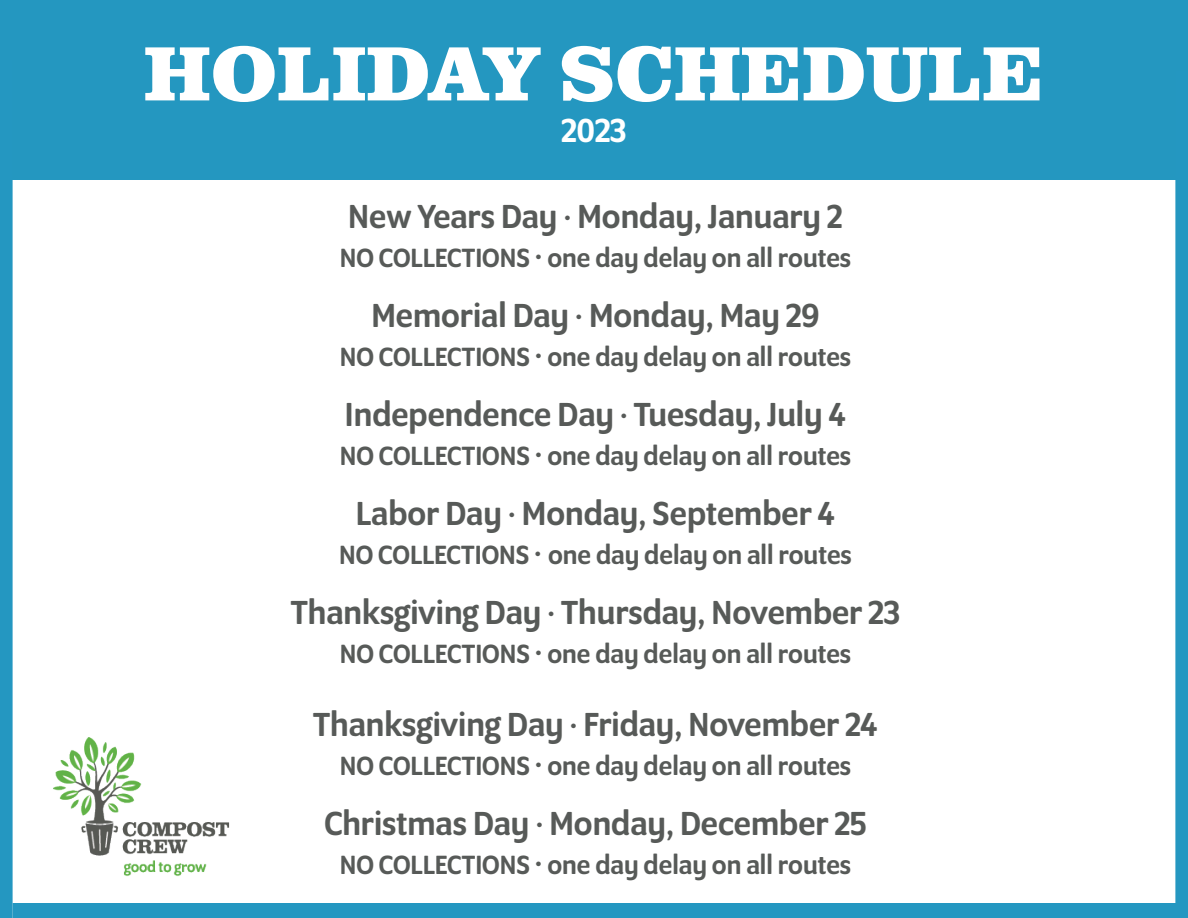
<style>
.page{position:relative;width:1188px;height:918px;background:#fff}
.page>*{position:absolute;margin:0;border:0;box-sizing:border-box;transform-origin:0 0}
.t1{font:700 expanded 79.5px "Clarendon URW";color:#fff}
.t2{font:500 36px "Program OT";color:#575a58}
.t3{font:500 36px "Program OT";color:#fff}
.t4{font:500 28.5px "Program OT";color:#575a58}
.s1{font-size:36px}
</style>
<div class="page">
<div style="left:0;top:0;width:1188px;height:180px;background:#2497c0"></div>
<img style="left:53px;top:737px;width:177px;height:139px">
<div style="left:0;top:59px;width:13px;height:859px;background:#2497c1"></div>
<div style="left:1175px;top:70px;width:13px;height:848px;background:#2497c1"></div>
<div style="left:13px;top:903px;width:1175px;height:15px;background:#2497c1"></div>
<p class="t1" style="left:144px;top:15px;width:902px">HOLIDAY SCHEDULE</p>
<p class="t3" style="left:561px;top:110px;width:67px">2023</p>
<p class="t2" style="left:348px;top:196px;width:496px">New Years Day · Monday, January 2</p>
<p class="t4" style="left:340px;top:241px;width:513px">NO COLLECTIONS <span class="s1">·</span> one day delay on all routes</p>
<p class="t2" style="left:371px;top:295px;width:450px">Memorial Day · Monday, May 29</p>
<p class="t4" style="left:340px;top:341px;width:513px">NO COLLECTIONS <span class="s1">·</span> one day delay on all routes</p>
<p class="t2" style="left:345px;top:394px;width:503px">Independence Day · Tuesday, July 4</p>
<p class="t4" style="left:340px;top:440px;width:513px">NO COLLECTIONS <span class="s1">·</span> one day delay on all routes</p>
<p class="t2" style="left:356px;top:493px;width:481px">Labor Day · Monday, September 4</p>
<p class="t4" style="left:339px;top:539px;width:514px">NO COLLECTIONS <span class="s1">·</span> one day delay on all routes</p>
<p class="t2" style="left:291px;top:592px;width:611px">Thanksgiving Day · Thursday, November 23</p>
<p class="t4" style="left:340px;top:638px;width:513px">NO COLLECTIONS <span class="s1">·</span> one day delay on all routes</p>
<p class="t2" style="left:313px;top:704px;width:566px">Thanksgiving Day · Friday, November 24</p>
<p class="t4" style="left:340px;top:750px;width:513px">NO COLLECTIONS <span class="s1">·</span> one day delay on all routes</p>
<p class="t2" style="left:324px;top:803px;width:544px">Christmas Day · Monday, December 25</p>
<p class="t4" style="left:340px;top:849px;width:513px">NO COLLECTIONS <span class="s1">·</span> one day delay on all routes</p>
</div>
